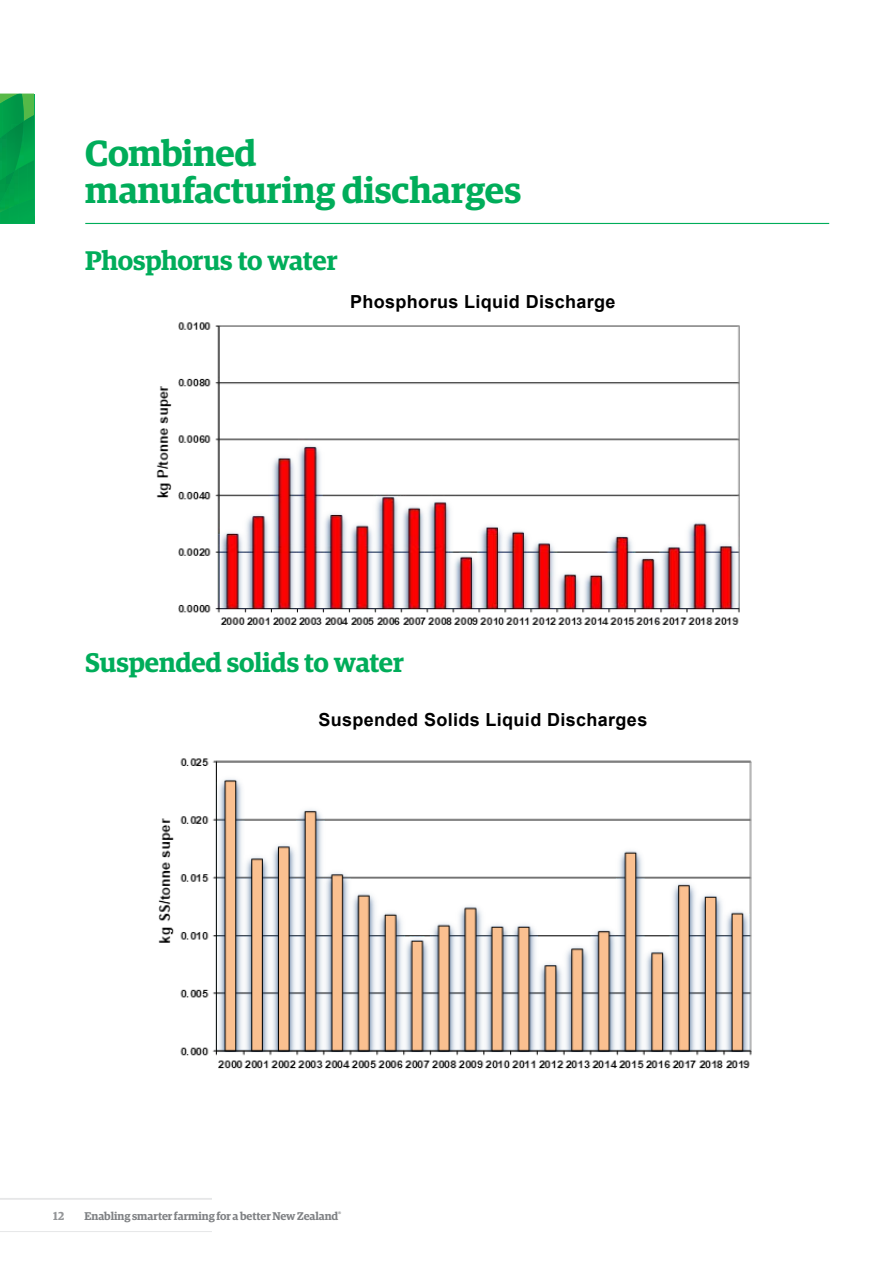
<style>
.page{position:relative;width:893px;height:1263px;background:#fff}
.page>*{position:absolute;margin:0;border:0;box-sizing:border-box;transform-origin:0 0}
.t1{font:600 36.45px/36.5px "Guardian Egyp";letter-spacing:-.005em;color:#00ad5a}
.t2{font:600 27px "Guardian Egyp";letter-spacing:-.01em;color:#00ad5a}
.t3{font:700 18px "Arial";letter-spacing:.02em;color:#000}
.t4{font:600 11.7px "Guardian Egyp";color:#808285}
.t5{font:600 11.25px "Guardian Egyp";letter-spacing:-.005em;color:#808285}
</style>
<div class="page">
<hr style="left:0;top:1198px;width:212px;height:2px;background:#e6e7e8">
<hr style="left:0;top:1231px;width:212px;height:1px;background:#e6e7e8">
<img style="left:33px;top:136px;width:1px;height:24px">
<img style="left:24px;top:136px;width:9px;height:27px">
<img style="left:19px;top:158px;width:5px;height:5px">
<img style="left:28px;top:160px;width:6px;height:38px">
<img style="left:19px;top:163px;width:9px;height:36px">
<img style="left:14px;top:192px;width:5px;height:12px">
<img style="left:9px;top:192px;width:5px;height:16px">
<img style="left:5px;top:192px;width:4px;height:16px">
<img style="left:1px;top:202px;width:4px;height:6px">
<img style="left:19px;top:199px;width:9px;height:24px">
<img style="left:10px;top:204px;width:9px;height:19px">
<img style="left:1px;top:208px;width:9px;height:15px">
<svg style="left:28px;top:198px;width:6px;height:25px"></svg>
<svg style="left:0;top:94px;width:34px;height:42px"></svg>
<img style="left:15px;top:121px;width:9px;height:37px">
<img style="left:6px;top:127px;width:9px;height:31px">
<img style="left:2px;top:133px;width:4px;height:43px">
<img style="left:0;top:136px;width:2px;height:40px">
<img style="left:0;top:176px;width:6px;height:26px">
<svg style="left:6px;top:158px;width:13px;height:34px"></svg>
<svg style="left:0;top:202px;width:1px;height:21px"></svg>
<hr style="left:85px;top:223px;width:744px;height:1px;background:#00ad5a">
<img style="left:156px;top:322px;width:584px;height:303px">
<img style="left:158px;top:758px;width:594px;height:311px">
<div style="left:225px;top:295px;width:515px;height:29px;background:#fff"></div>
<h1 class="t1" style="left:85px;top:132px;width:438px">Combined<br>manufacturing discharges</h1>
<h2 class="t2" style="left:85px;top:240px;width:254px">Phosphorus to water</h2>
<p class="t3" style="left:350px;top:289px;width:267px">Phosphorus Liquid Discharge</p>
<h2 class="t2" style="left:85px;top:643px;width:320px">Suspended solids to water</h2>
<p class="t3" style="left:318px;top:707px;width:330px">Suspended Solids Liquid Discharges</p>
<p class="t4" style="left:53px;top:1207px;width:13px">12</p>
<p class="t5" style="left:85px;top:1208px;width:258px">Enabling smarter farming for a better New Zealand<sup>®</sup></p>
</div>
